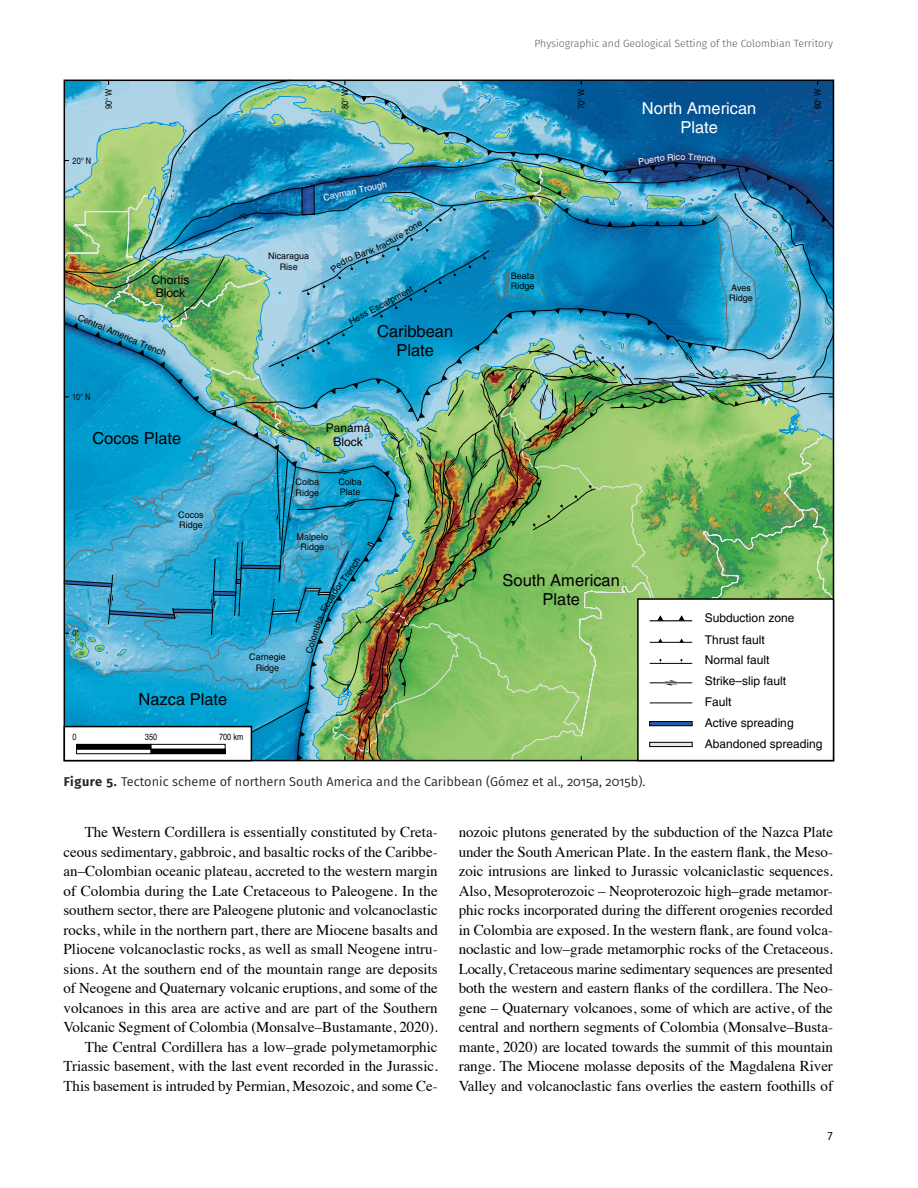
<style>
.page{position:relative;width:918px;height:1188px;background:#fff}
.page>*{position:absolute;margin:0;border:0;box-sizing:border-box;transform-origin:0 0}
.t1{font:16.5px/19px "Helvetica";color:#000;text-align:center}
.t2{font:16.5px/19px "Helvetica";color:#fff;text-align:center}
.t3{font:15px/19.5px "Times";color:#000;text-align:right}
.t4{font:12.75px "Fira Sans";color:#292829}
.t5{font:12px/20.9px "Helvetica";color:#000;text-align:center}
.t6{font:12px "Fira Sans";color:#000}
.t7{font:300 10.5px "Fira Sans";color:#58595b}
.t8{font:9px/10.4px "Helvetica";color:#000}
.t9{font:condensed 9px "Helvetica";color:#000}
.t10{font:9px "Helvetica";color:#fff}
.t11{font:condensed 9px "Helvetica";color:#000001}
.s1{font-weight:700}
</style>
<div class="page">
<img style="left:63px;top:79px;width:771px;height:683px">
<p class="t7" style="left:535px;top:35px;width:300px">Physiographic and Geological Setting of the Colombian Territory</p>
<p class="t9" style="left:73px;top:155px;width:20px">20° N</p>
<p class="t9" style="left:103px;top:109px;width:22px;rotate:-90deg">90° W</p>
<p class="t9" style="left:339px;top:109px;width:22px;rotate:-90deg">80° W</p>
<p class="t9" style="left:575px;top:109px;width:22px;rotate:-90deg">70° W</p>
<p class="t9" style="left:812px;top:109px;width:22px;rotate:-90deg">60° W</p>
<p class="t2" style="left:642px;top:99px;width:116px">North American<br>Plate</p>
<p class="t10" style="left:322px;top:192px;width:66px;rotate:-12deg">Cayman Trough</p>
<p class="t10" style="left:680px;top:151px;width:7px">o</p>
<p class="t10" style="left:694px;top:152px;width:19px;rotate:5deg">renc</p>
<p class="t8" style="left:268px;top:251px;width:43px;text-align:center">Nicaragua<br>Rise</p>
<p class="t5" style="left:151px;top:273px;width:40px;line-height:13.8px">Chortis<br>Block</p>
<p class="t8" style="left:80px;top:312px;width:97px;rotate:23deg">Central America Trench</p>
<p class="t9" style="left:72px;top:391px;width:20px">10° N</p>
<p class="t1" style="left:92px;top:429px;width:90px">Cocos Plate</p>
<p class="t8" style="left:178px;top:510px;width:27px">Cocos<br>Ridge</p>
<p class="t8" style="left:347px;top:318px;width:73px;rotate:-28deg">Hess Escarpment</p>
<p class="t1" style="left:377px;top:322px;width:78px">Caribbean<br>Plate</p>
<p class="t5" style="left:326px;top:421px;width:46px;line-height:13.8px">Panamá<br>Block</p>
<p class="t8" style="left:296px;top:477px;width:25px">Coiba<br>Ridge</p>
<p class="t8" style="left:338px;top:477px;width:25px">Coiba<br>Plate</p>
<p class="t8" style="left:297px;top:532px;width:33px;text-align:center">Malpelo<br>Ridge</p>
<p class="t9" style="left:73px;top:627px;width:9px">0°</p>
<p class="t1" style="left:138px;top:690px;width:90px">Nazca Plate</p>
<p class="t8" style="left:249px;top:652px;width:38px;text-align:center">Carnegie<br>Ridge</p>
<p class="t11" style="left:73px;top:731px;width:6px">0</p>
<p class="t11" style="left:145px;top:731px;width:14px">350</p>
<p class="t11" style="left:219px;top:731px;width:26px">700 km</p>
<p class="t8" style="left:511px;top:271px;width:25px">Beata<br>Ridge</p>
<p class="t1" style="left:503px;top:572px;width:119px">South American<br>Plate</p>
<p class="t4" style="left:64px;top:772px;width:583px"><span class="s1">Figure 5.</span> Tectonic scheme of northern South America and the Caribbean (Gómez et al., 2015a, 2015b).</p>
<p class="t8" style="left:729px;top:283px;width:25px">Aves<br>Ridge</p>
<p class="t5" style="left:705px;top:608px;width:91px">Subduction zone</p>
<p class="t5" style="left:705px;top:629px;width:119px;text-align:left">Thrust fault<br>Normal fault<br>Strike–slip fault<br>Fault<br>Active spreading<br>Abandoned spreading</p>
<p class="t3" style="left:64px;top:821px;width:376px">The Western Cordillera is essentially constituted by Creta&shy;ceous sedimentary, gabbroic, and basaltic rocks of the Caribbe&shy;an–Colombian oceanic plateau, accreted to the western margin of Colombia during the Late Cretaceous to Paleogene. In the southern sector, there are Paleogene plutonic and volcanoclastic rocks, while in the northern part, there are Miocene basalts and Pliocene volcanoclastic rocks, as well as small Neogene intru&shy;sions. At the southern end of the mountain range are deposits of Neogene and Quaternary volcanic eruptions, and some of the volcanoes in this area are active and are part of the Southern Volcanic Segment of Colombia (Monsalve–Bustamante, 2020).<br>The Central Cordillera has a low–grade polymetamorphic Triassic basement, with the last event recorded in the Jurassic.<br>This basement is intruded by Permian, Mesozoic, and some Ce-</p>
<p class="t3" style="left:459px;top:821px;width:376px;text-align:justify">nozoic plutons generated by the subduction of the Nazca Plate under the South American Plate. In the eastern flank, the Meso&shy;zoic intrusions are linked to Jurassic volcaniclastic sequences.<br>Also, Mesoproterozoic – Neoproterozoic high–grade metamor&shy;phic rocks incorporated during the different orogenies recorded in Colombia are exposed. In the western flank, are found volca&shy;noclastic and low–grade metamorphic rocks of the Cretaceous.<br>Locally, Cretaceous marine sedimentary sequences are presented both the western and eastern flanks of the cordillera. The Neo&shy;gene – Quaternary volcanoes, some of which are active, of the central and northern segments of Colombia (Monsalve–Busta&shy;mante, 2020) are located towards the summit of this mountain range. The Miocene molasse deposits of the Magdalena River Valley and volcanoclastic fans overlies the eastern foothills of</p>
<p class="t6" style="left:828px;top:1127px;width:7px">7</p>
</div>
